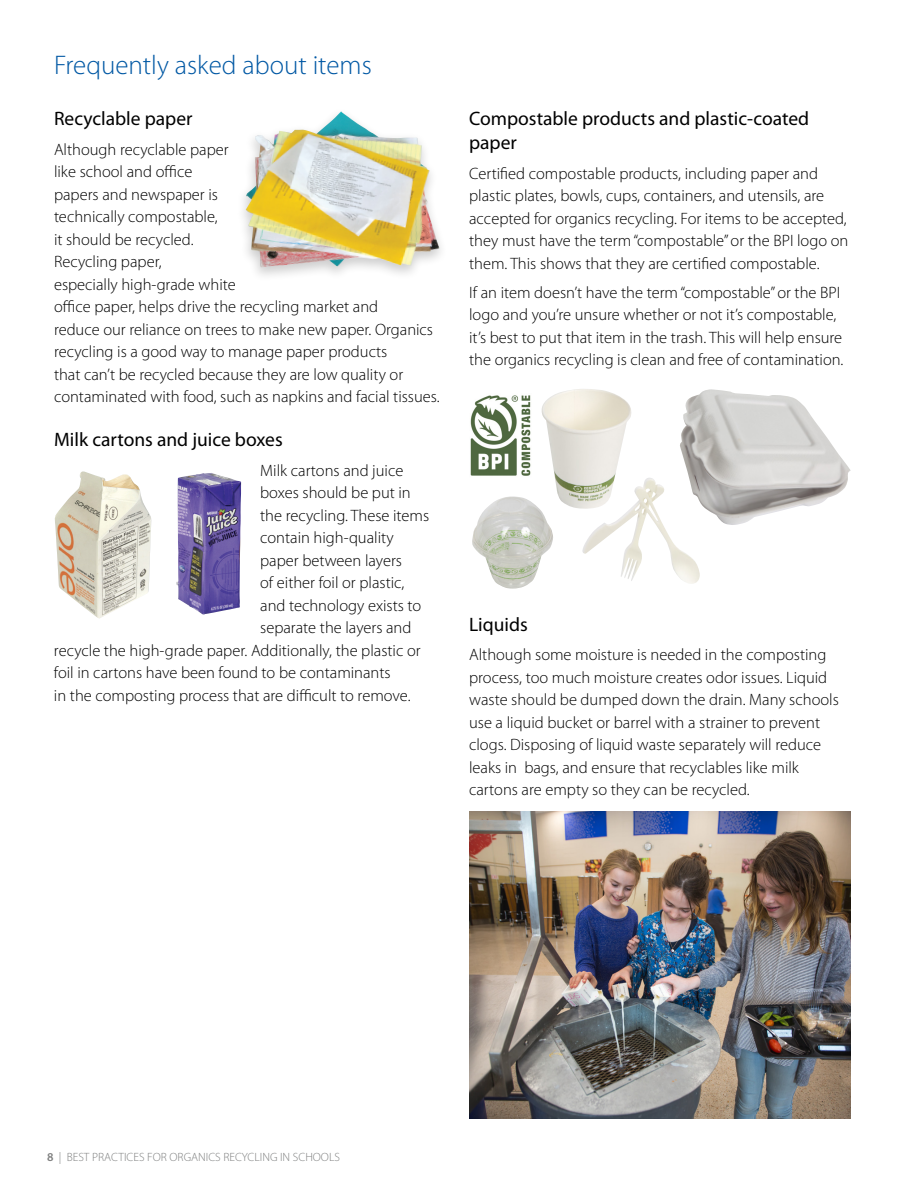
<style>
.page{position:relative;width:918px;height:1188px;background:#fff}
.page>*{position:absolute;margin:0;border:0;box-sizing:border-box;transform-origin:0 0}
.t1{font:300 27px "Myriad Pro";color:#0058a4}
.t2{font:19.5px/24px "Myriad Pro";color:#000}
.t3{font:300 16.5px/22.5px "Myriad Pro";color:#000}
.t4{font:300 12px "Myriad Pro";color:#7f8080}
.s1{font-weight:600}
</style>
<div class="page">
<div style="left:235px;top:106px;width:213px;height:176px;background:#000;opacity:.2"></div>
<img style="left:246px;top:115px;width:194px;height:153px">
<img style="left:55px;top:471px;width:97px;height:148px">
<img style="left:176px;top:473px;width:65px;height:142px">
<img style="left:472px;top:497px;width:81px;height:92px">
<img style="left:582px;top:478px;width:118px;height:106px">
<img style="left:680px;top:389px;width:171px;height:136px">
<img style="left:542px;top:389px;width:91px;height:121px">
<img style="left:470px;top:395px;width:61px;height:81px">
<img style="left:469px;top:811px;width:381px;height:308px">
<h1 class="t1" style="left:54px;top:50px;width:319px">Frequently asked about items</h1>
<p class="t2" style="left:54px;top:107px;width:140px">Recyclable paper</p>
<p class="t3" style="left:54px;top:138px;width:386px">Although recyclable paper<br>like school and office<br>papers and newspaper is<br>technically compostable,<br>it should be recycled.<br>Recycling paper,<br>especially high-grade white<br>office paper, helps drive the recycling market and<br>reduce our reliance on trees to make new paper. Organics recycling is a good way to manage paper products<br>that can’t be recycled because they are low quality or contaminated with food, such as napkins and facial tissues.</p>
<p class="t2" style="left:54px;top:428px;width:230px">Milk cartons and juice boxes</p>
<p class="t3" style="left:260px;top:459px;width:145px">Milk cartons and juice</p>
<p class="t3" style="left:260px;top:482px;width:152px">boxes should be put in</p>
<p class="t3" style="left:260px;top:504px;width:171px">the recycling. These items</p>
<p class="t3" style="left:260px;top:527px;width:135px">contain high-quality</p>
<p class="t3" style="left:260px;top:549px;width:143px">paper between layers</p>
<p class="t3" style="left:260px;top:572px;width:146px">of either foil or plastic,</p>
<p class="t3" style="left:260px;top:594px;width:163px">and technology exists to</p>
<p class="t3" style="left:260px;top:617px;width:153px">separate the layers and</p>
<p class="t3" style="left:54px;top:639px;width:368px">recycle the high-grade paper. Additionally, the plastic or</p>
<p class="t3" style="left:54px;top:662px;width:338px">foil in cartons have been found to be contaminants</p>
<p class="t3" style="left:54px;top:684px;width:357px">in the composting process that are difficult to remove.</p>
<p class="t2" style="left:469px;top:107px;width:342px">Compostable products and plastic-coated paper</p>
<p class="t3" style="left:469px;top:162px;width:381px">Certified compostable products, including paper and plastic plates, bowls, cups, containers, and utensils, are accepted for organics recycling. For items to be accepted, they must have the term “compostable” or the BPI logo on them. This shows that they are certified compostable.</p>
<p class="t3" style="left:469px;top:281px;width:375px">If an item doesn’t have the term “compostable” or the BPI logo and you’re unsure whether or not it’s compostable, it’s best to put that item in the trash. This will help ensure the organics recycling is clean and free of contamination.</p>
<p class="t2" style="left:469px;top:613px;width:60px">Liquids</p>
<p class="t3" style="left:469px;top:644px;width:371px">Although some moisture is needed in the composting process, too much moisture creates odor issues. Liquid waste should be dumped down the drain. Many schools use a liquid bucket or barrel with a strainer to prevent clogs. Disposing of liquid waste separately will reduce leaks in bags, and ensure that recyclables like milk cartons are empty so they can be recycled.</p>
<p class="t4" style="left:47px;top:1150px;width:294px"><span class="s1">8</span> | BEST PRACTICES FOR ORGANICS RECYCLING IN SCHOOLS</p>
</div>
